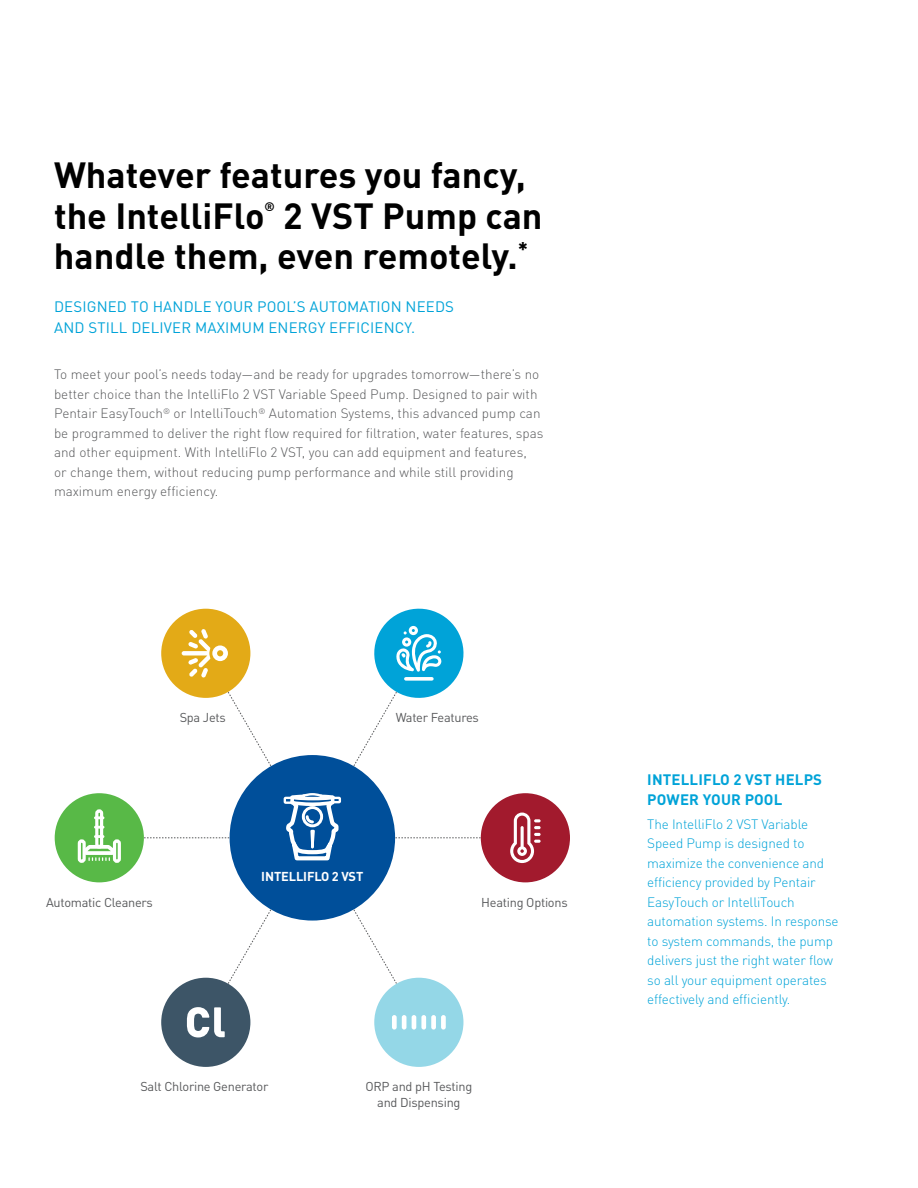
<style>
.page{position:relative;width:918px;height:1188px;background:#fff}
.page>*{position:absolute;margin:0;border:0;box-sizing:border-box;transform-origin:0 0}
.t1{font:700 36px/40.5px "DIN Pro";color:#000}
.t2{font:15px/21px "DIN Pro";letter-spacing:.01em;color:#00a3d8}
.t3{font:700 15px/19.5px "DIN Pro";letter-spacing:.01em;color:#00a3d8}
.t4{font:300 13.5px/19.5px "DIN Pro";color:#58595b}
.t5{font:300 13.5px/19.5px "DIN Pro";letter-spacing:-.01em;color:#00a3d8}
.t6{font:12.75px/15.8px "DIN Pro";letter-spacing:-.02em;color:#58595b;text-align:center}
.t7{font:700 12.75px "DIN Pro";letter-spacing:-.01em;color:#fff}
.t8{font:700 12.3px "DIN Pro";color:#000}
</style>
<div class="page">
<div style="left:374px;top:978px;width:89px;height:89px;background:#94d7e7;border-radius:50%"></div>
<div style="left:161px;top:978px;width:89px;height:89px;background:#3d5567;border-radius:50%"></div>
<div style="left:481px;top:793px;width:89px;height:89px;background:#a21a2d;border-radius:50%"></div>
<div style="left:55px;top:793px;width:89px;height:89px;background:#58b947;border-radius:50%"></div>
<svg style="left:78px;top:608px;width:468px;height:433px"></svg>
<h1 class="t1" style="left:54px;top:150px;width:473px">Whatever features you fancy, the IntelliFlo</h1>
<p class="t8" style="left:265px;top:196px;width:12px">®</p>
<h1 class="t1" style="left:54px;top:191px;width:490px;text-indent:229px">2 VST Pump can handle them, even remotely.<sup>*</sup></h1>
<p class="t2" style="left:54px;top:294px;width:401px">DESIGNED TO HANDLE YOUR POOL’S AUTOMATION NEEDS<br>AND STILL DELIVER MAXIMUM ENERGY EFFICIENCY.</p>
<p class="t4" style="left:54px;top:363px;width:491px">To meet your pool’s needs today—and be ready for upgrades tomorrow—there’s no better choice than the IntelliFlo 2 VST Variable Speed Pump. Designed to pair with Pentair EasyTouch<sup>®</sup> or IntelliTouch<sup>®</sup> Automation Systems, this advanced pump can be programmed to deliver the right flow required for filtration, water features, spas and other equipment. With IntelliFlo 2 VST, you can add equipment and features,<br>or change them, without reducing pump performance and while still providing maximum energy efficiency.</p>
<p class="t6" style="left:180px;top:708px;width:48px">Spa Jets</p>
<p class="t6" style="left:396px;top:708px;width:85px">Water Features</p>
<p class="t7" style="left:261px;top:866px;width:104px">INTELLIFLO 2 VST</p>
<p class="t6" style="left:46px;top:893px;width:108px">Automatic Cleaners</p>
<p class="t6" style="left:481px;top:893px;width:88px">Heating Options</p>
<p class="t6" style="left:140px;top:1077px;width:130px">Salt Chlorine Generator</p>
<p class="t6" style="left:365px;top:1077px;width:108px">ORP and pH Testing and Dispensing</p>
<p class="t3" style="left:647px;top:769px;width:176px">INTELLIFLO 2 VST HELPS<br>POWER YOUR POOL</p>
<p class="t5" style="left:647px;top:813px;width:193px">The IntelliFlo 2 VST Variable<br>Speed Pump is designed to maximize the convenience and efficiency provided by Pentair<br>EasyTouch or IntelliTouch automation systems. In response to system commands, the pump delivers just the right water flow so all your equipment operates effectively and efficiently.</p>
</div>
